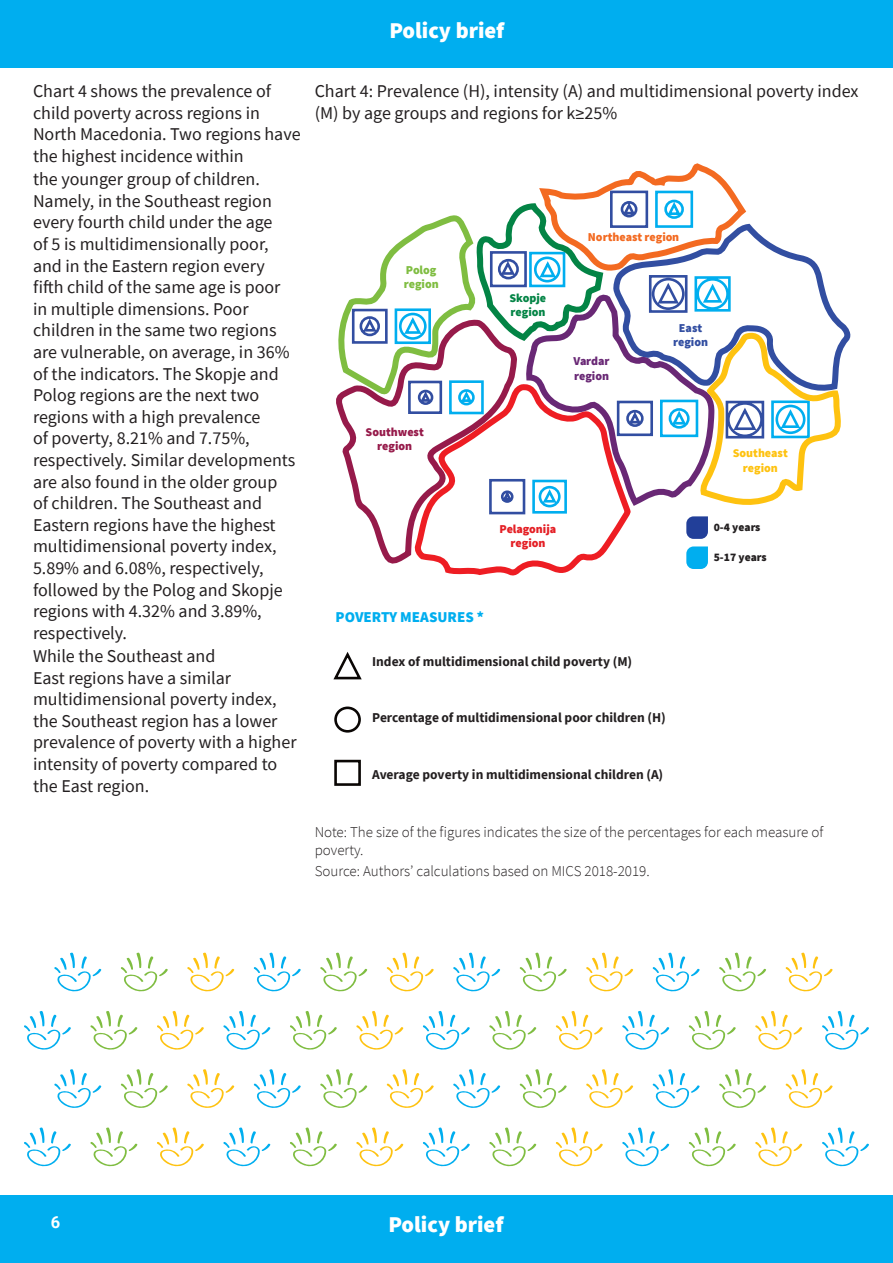
<style>
.page{position:relative;width:893px;height:1263px;background:#fff}
.page>*{position:absolute;margin:0;border:0;box-sizing:border-box;transform-origin:0 0}
.t1{font:900 22.5px "Source Sans Pro";color:#fff}
.BodyText{font:18px/21.6px "Source Sans Pro";color:#231f20}
.t2{font:700 16.5px "Roboto";color:#fff}
.BodyText-2{font:300 15px/18px "Source Sans Pro";color:#231f20}
.t3{font:900 15px "Source Sans Pro";color:#00aeef}
.t4{font:700 13.5px "Source Sans Pro";color:#231f20}
.t5{font:900 12px/14.4px "Source Sans Pro";color:#e41f25;text-align:center}
.t6{font:900 12px/14.4px "Source Sans Pro";color:#fec210;text-align:center}
.t7{font:900 12px "Source Sans Pro";color:#f36a21}
.t8{font:900 12px/14.4px "Source Sans Pro";color:#961a4a;text-align:center}
.t9{font:900 12px/14.4px "Source Sans Pro";color:#692875}
.t10{font:900 12px/14.4px "Source Sans Pro";color:#038445}
.t11{font:900 12px/14.4px "Source Sans Pro";color:#7fbd41}
.t12{font:900 12px/14.4px "Source Sans Pro";color:#324ea1;text-align:center}
.t13{font:900 11.4px "Source Sans Pro";color:#231f20}
</style>
<div class="page">
<div style="left:0;top:0;width:893px;height:68px;background:#00aeef"></div>
<div style="left:0;top:1195px;width:893px;height:68px;background:#00aeef"></div>
<svg style="left:786px;top:952px;width:47px;height:40px"></svg>
<svg style="left:719px;top:952px;width:47px;height:40px"></svg>
<svg style="left:653px;top:952px;width:47px;height:40px"></svg>
<svg style="left:586px;top:952px;width:47px;height:40px"></svg>
<svg style="left:520px;top:952px;width:47px;height:40px"></svg>
<svg style="left:453px;top:952px;width:48px;height:40px"></svg>
<svg style="left:387px;top:952px;width:47px;height:40px"></svg>
<svg style="left:320px;top:952px;width:48px;height:40px"></svg>
<svg style="left:254px;top:952px;width:47px;height:40px"></svg>
<svg style="left:187px;top:952px;width:48px;height:40px"></svg>
<svg style="left:121px;top:952px;width:47px;height:40px"></svg>
<svg style="left:54px;top:952px;width:48px;height:40px"></svg>
<svg style="left:755px;top:1011px;width:48px;height:39px"></svg>
<svg style="left:689px;top:1011px;width:47px;height:39px"></svg>
<svg style="left:622px;top:1011px;width:48px;height:39px"></svg>
<svg style="left:822px;top:1011px;width:47px;height:39px"></svg>
<svg style="left:556px;top:1011px;width:47px;height:39px"></svg>
<svg style="left:489px;top:1011px;width:48px;height:39px"></svg>
<svg style="left:423px;top:1011px;width:47px;height:39px"></svg>
<svg style="left:356px;top:1011px;width:48px;height:39px"></svg>
<svg style="left:290px;top:1011px;width:47px;height:39px"></svg>
<svg style="left:223px;top:1011px;width:48px;height:39px"></svg>
<svg style="left:157px;top:1011px;width:47px;height:39px"></svg>
<svg style="left:90px;top:1011px;width:48px;height:39px"></svg>
<svg style="left:24px;top:1011px;width:47px;height:39px"></svg>
<svg style="left:786px;top:1069px;width:47px;height:39px"></svg>
<svg style="left:719px;top:1069px;width:47px;height:39px"></svg>
<svg style="left:653px;top:1069px;width:47px;height:39px"></svg>
<svg style="left:586px;top:1069px;width:47px;height:39px"></svg>
<svg style="left:520px;top:1069px;width:47px;height:39px"></svg>
<svg style="left:453px;top:1069px;width:48px;height:39px"></svg>
<svg style="left:387px;top:1069px;width:47px;height:39px"></svg>
<svg style="left:320px;top:1069px;width:48px;height:39px"></svg>
<svg style="left:254px;top:1069px;width:47px;height:39px"></svg>
<svg style="left:187px;top:1069px;width:48px;height:39px"></svg>
<svg style="left:121px;top:1069px;width:47px;height:39px"></svg>
<svg style="left:54px;top:1069px;width:48px;height:39px"></svg>
<svg style="left:755px;top:1127px;width:48px;height:40px"></svg>
<svg style="left:689px;top:1127px;width:47px;height:40px"></svg>
<svg style="left:622px;top:1127px;width:48px;height:40px"></svg>
<svg style="left:822px;top:1127px;width:47px;height:40px"></svg>
<svg style="left:556px;top:1127px;width:47px;height:40px"></svg>
<svg style="left:489px;top:1127px;width:48px;height:40px"></svg>
<svg style="left:423px;top:1127px;width:47px;height:40px"></svg>
<svg style="left:356px;top:1127px;width:48px;height:40px"></svg>
<svg style="left:290px;top:1127px;width:47px;height:40px"></svg>
<svg style="left:223px;top:1127px;width:48px;height:40px"></svg>
<svg style="left:157px;top:1127px;width:47px;height:40px"></svg>
<svg style="left:90px;top:1127px;width:48px;height:40px"></svg>
<svg style="left:24px;top:1127px;width:47px;height:40px"></svg>
<svg style="left:336px;top:332px;width:15px;height:150px"></svg>
<svg style="left:339px;top:299px;width:12px;height:102px"></svg>
<svg style="left:351px;top:163px;width:500px;height:413px"></svg>
<svg style="left:333px;top:652px;width:29px;height:134px"></svg>
<p class="t1" style="left:389px;top:14px;width:117px">Policy brief</p>
<p class="BodyText" style="left:33px;top:80px;width:269px">Chart 4 shows the prevalence of child poverty across regions in<br>North Macedonia. Two regions have the highest incidence within</p>
<p class="BodyText" style="left:33px;top:168px;width:264px">the younger group of children.<br>Namely, in the Southeast region every fourth child under the age<br>of 5 is multidimensionally poor, and in the Eastern region every fifth child of the same age is poor in multiple dimensions. Poor children in the same two regions are vulnerable, on average, in 36% of the indicators. The Skopje and<br>Polog regions are the next two regions with a high prevalence<br>of poverty, 8.21% and 7.75%, respectively. Similar developments are also found in the older group of children. The Southeast and<br>Eastern regions have the highest multidimensional poverty index,<br>5.89% and 6.08%, respectively, followed by the Polog and Skopje regions with 4.32% and 3.89%, respectively.</p>
<p class="BodyText" style="left:33px;top:645px;width:265px">While the Southeast and<br>East regions have a similar multidimensional poverty index, the Southeast region has a lower prevalence of poverty with a higher intensity of poverty compared to the East region.</p>
<p class="BodyText" style="left:315px;top:80px;width:545px">Chart 4: Prevalence (H), intensity (A) and multidimensional poverty index (M) by age groups and regions for k≥25%</p>
<p class="t11" style="left:404px;top:262px;width:37px">Polog region</p>
<p class="t8" style="left:366px;top:424px;width:60px">Southwest region</p>
<p class="t10" style="left:510px;top:290px;width:38px">Skopje region</p>
<p class="t7" style="left:588px;top:229px;width:93px">Northeast region</p>
<p class="t9" style="left:573px;top:354px;width:38px">Vardar region</p>
<p class="t12" style="left:673px;top:320px;width:37px">East region</p>
<p class="t5" style="left:499px;top:521px;width:58px">Pelagonija region</p>
<p class="t6" style="left:733px;top:446px;width:57px">Southeast region</p>
<p class="t13" style="left:714px;top:519px;width:48px">0-4 years</p>
<p class="t13" style="left:714px;top:549px;width:54px">5-17 years</p>
<p class="t3" style="left:336px;top:607px;width:150px">POVERTY MEASURES *</p>
<p class="t4" style="left:372px;top:652px;width:261px">Index of multidimensional child poverty (M)</p>
<p class="t4" style="left:372px;top:709px;width:295px">Percentage of multidimensional poor children (H)</p>
<p class="t4" style="left:372px;top:765px;width:293px">Average poverty in multidimensional children (A)</p>
<p class="BodyText-2" style="left:315px;top:823px;width:510px">Note: The size of the figures indicates the size of the percentages for each measure of poverty.</p>
<p class="BodyText-2" style="left:315px;top:862px;width:337px">Source: Authors’ calculations based on MICS 2018-2019.</p>
<p class="t2" style="left:51px;top:1210px;width:11px">6</p>
<p class="t1" style="left:388px;top:1209px;width:117px">Policy brief</p>
</div>
